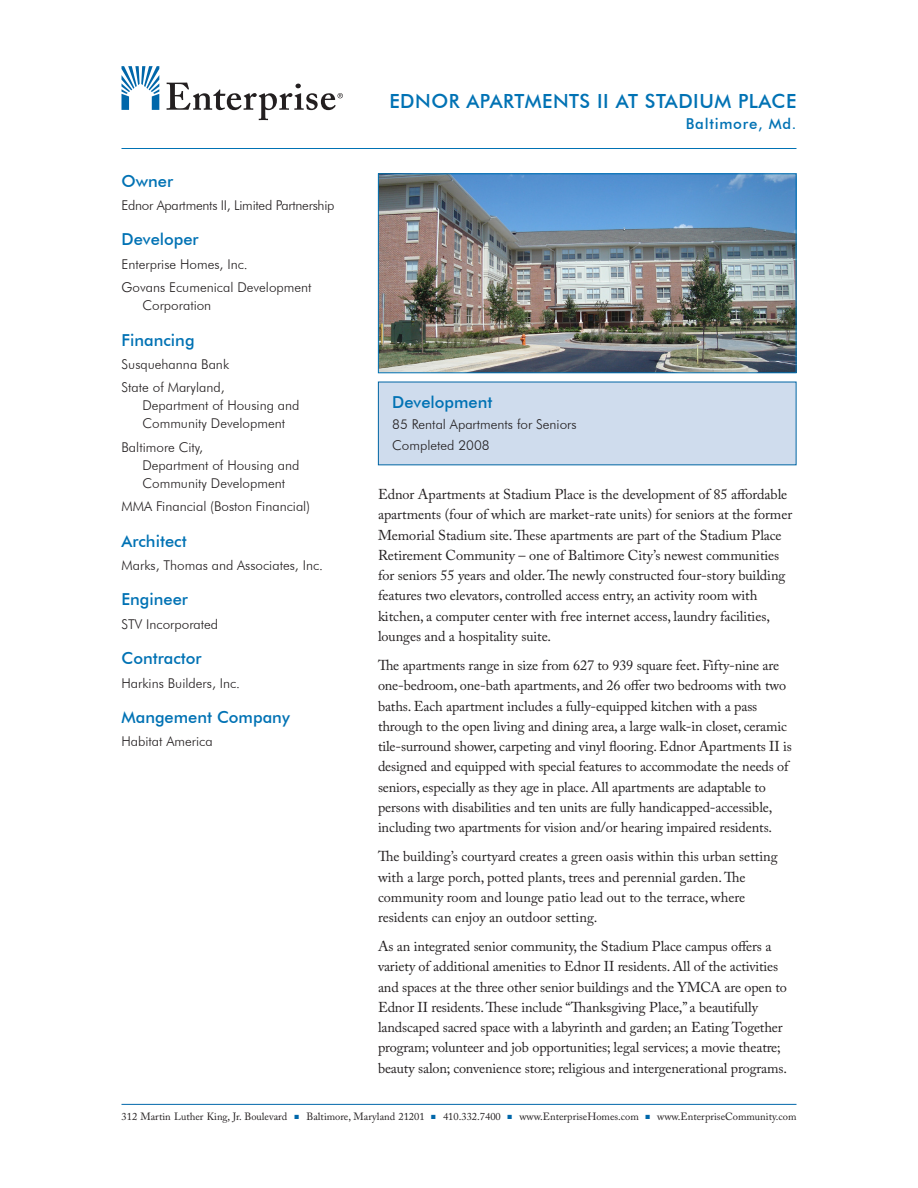
<style>
.page{position:relative;width:918px;height:1188px;background:#fff}
.page>*{position:absolute;margin:0;border:0;box-sizing:border-box;transform-origin:0 0}
.t1{font:500 19.5px "Futura BT";letter-spacing:.025em;color:#0072b4}
.Body_Header-rev{font:500 16.5px "Futura BT";color:#0072b4}
.Body_Copy{font:500 16.5px "Futura BT";color:#0072b4}
.t2{font:500 15px "Futura BT";letter-spacing:.05em;color:#0072b4}
.Body_Copy-rev{font:14.25px/20.2px "Adobe Caslon Pro";letter-spacing:-.01em;color:#231f20}
.Body_Copy-2{font:300 13.5px/18px "Futura BT";color:#231f20}
.Body_Copy-3{font:300 13.5px "Futura BT";letter-spacing:-.02em;color:#231f20}
._06__Address{font:10.5px "Adobe Caslon Pro";color:#231f20}
.s1{color:#0067aa}
</style>
<div class="page">
<svg style="left:122px;top:66px;width:37px;height:44px"></svg>
<svg style="left:167px;top:83px;width:176px;height:37px"></svg>
<hr style="left:122px;top:148px;width:674px;height:1px;background:#0072b4">
<hr style="left:122px;top:1104px;width:674px;height:1px;background:#0067aa">
<div style="left:378px;top:382px;width:418px;height:83px;background:#cfdced"></div>
<img style="left:380px;top:175px;width:414px;height:196px">
<div style="left:378px;top:173px;width:418px;height:200px;border:1px solid #0072b4"></div>
<p class="Body_Header-rev" style="left:122px;top:171px;width:53px">Owner</p>
<p class="Body_Copy-3" style="left:122px;top:197px;width:214px">Ednor Apartments II, Limited Partnership</p>
<p class="Body_Header-rev" style="left:122px;top:230px;width:79px">Developer</p>
<p class="Body_Copy-2" style="left:122px;top:255px;width:128px">Enterprise Homes, Inc.</p>
<p class="Body_Copy-2" style="left:143px;top:278px;width:171px;text-indent:-21px">Govans Ecumenical Development<br>Corporation</p>
<p class="Body_Copy" style="left:122px;top:330px;width:75px">Financing</p>
<p class="Body_Copy-2" style="left:122px;top:355px;width:109px">Susquehanna Bank</p>
<p class="Body_Copy-2" style="left:143px;top:379px;width:159px;text-indent:-21px">State of Maryland,<br>Department of Housing and<br>Community Development</p>
<p class="Body_Copy-2" style="left:143px;top:438px;width:159px;text-indent:-21px">Baltimore City,<br>Department of Housing and<br>Community Development</p>
<p class="Body_Copy-2" style="left:122px;top:497px;width:190px">MMA Financial (Boston Financial)</p>
<p class="Body_Header-rev" style="left:122px;top:531px;width:67px">Architect</p>
<p class="Body_Copy-2" style="left:122px;top:556px;width:203px">Marks, Thomas and Associates, Inc.</p>
<p class="Body_Header-rev" style="left:122px;top:589px;width:68px">Engineer</p>
<p class="Body_Copy-2" style="left:122px;top:615px;width:98px">STV Incorporated</p>
<p class="Body_Header-rev" style="left:122px;top:648px;width:82px">Contractor</p>
<p class="Body_Copy-2" style="left:122px;top:674px;width:120px">Harkins Builders, Inc.</p>
<p class="Body_Header-rev" style="left:122px;top:707px;width:170px">Mangement Company</p>
<p class="Body_Copy-2" style="left:122px;top:732px;width:93px">Habitat America</p>
<p class="t1" style="left:389px;top:89px;width:409px">EDNOR APARTMENTS II AT STADIUM PLACE</p>
<p class="t2" style="left:686px;top:114px;width:112px">Baltimore, Md.</p>
<p class="Body_Header-rev" style="left:392px;top:393px;width:102px">Development</p>
<p class="Body_Copy-2" style="left:392px;top:414px;width:186px;line-height:21px">85 Rental Apartments for Seniors<br>Completed 2008</p>
<p class="Body_Copy-rev" style="left:378px;top:484px;width:416px">Ednor Apartments at Stadium Place is the development of 85 affordable apartments (four of which are market-rate units) for seniors at the former Memorial Stadium site. These apartments are part of the Stadium Place Retirement Community – one of Baltimore City’s newest communities for seniors 55 years and older. The newly constructed four-story building features two elevators, controlled access entry, an activity room with kitchen, a computer center with free internet access, laundry facilities, lounges and a hospitality suite.</p>
<p class="Body_Copy-rev" style="left:378px;top:655px;width:415px">The apartments range in size from 627 to 939 square feet. Fifty-nine are one-bedroom, one-bath apartments, and 26 offer two bedrooms with two baths. Each apartment includes a fully-equipped kitchen with a pass through to the open living and dining area, a large walk-in closet, ceramic tile-surround shower, carpeting and vinyl flooring. Ednor Apartments II is designed and equipped with special features to accommodate the needs of seniors, especially as they age in place. All apartments are adaptable to persons with disabilities and ten units are fully handicapped-accessible, including two apartments for vision and/or hearing impaired residents.</p>
<p class="Body_Copy-rev" style="left:378px;top:846px;width:401px">The building’s courtyard creates a green oasis within this urban setting with a large porch, potted plants, trees and perennial garden. The community room and lounge patio lead out to the terrace, where residents can enjoy an outdoor setting.</p>
<p class="Body_Copy-rev" style="left:378px;top:936px;width:411px">As an integrated senior community, the Stadium Place campus offers a variety of additional amenities to Ednor II residents. All of the activities and spaces at the three other senior buildings and the YMCA are open to Ednor II residents. These include “Thanksgiving Place,” a beautifully landscaped sacred space with a labyrinth and garden; an Eating Together program; volunteer and job opportunities; legal services; a movie theatre; beauty salon; convenience store; religious and intergenerational programs.</p>
<p class="_06__Address" style="left:122px;top:1110px;width:676px">312 Martin Luther King, Jr. Boulevard <span class="s1">■</span> Baltimore, Maryland 21201 <span class="s1">■</span> 410.332.7400 <span class="s1">■</span> www.EnterpriseHomes.com <span class="s1">■</span> www.EnterpriseCommunity.com</p>
</div>
